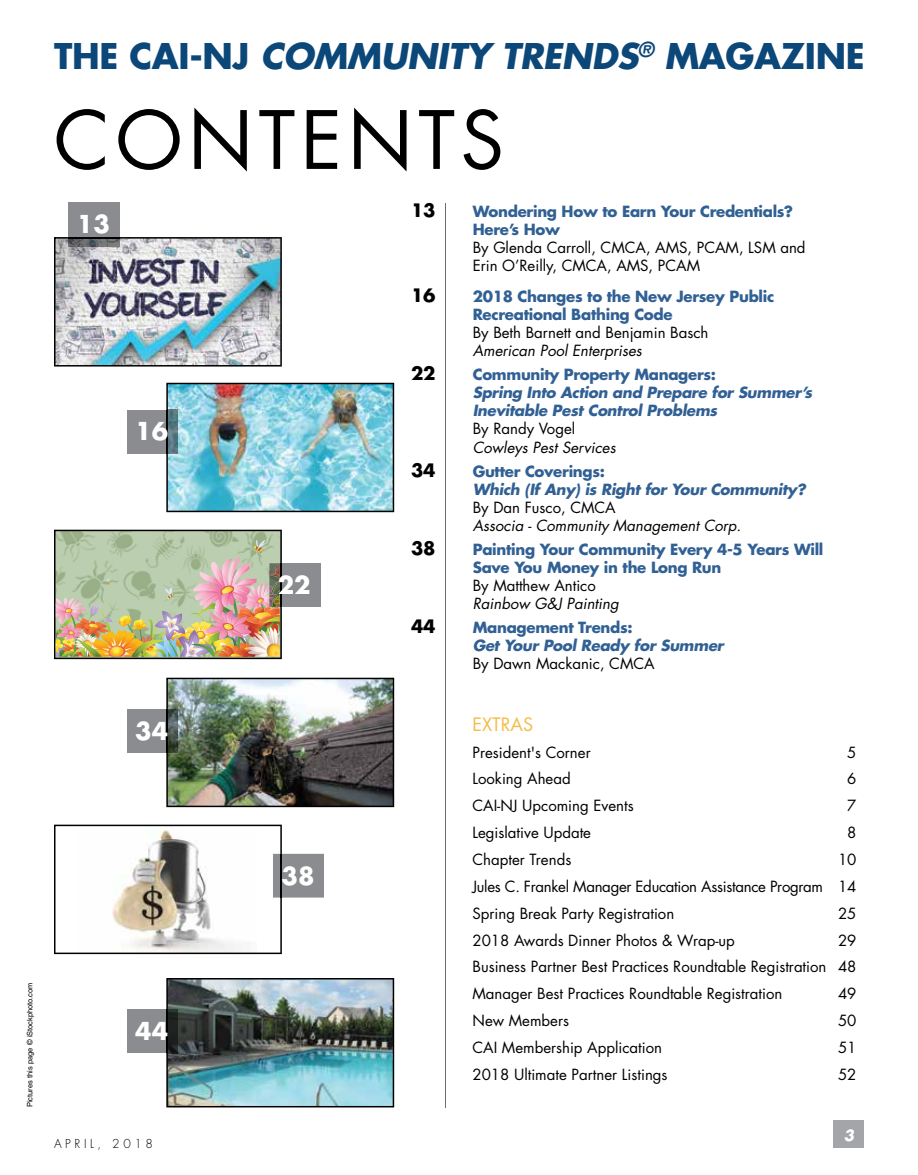
<style>
.page{position:relative;width:918px;height:1175px;background:#fff}
.page>*{position:absolute;margin:0;border:0;box-sizing:border-box;transform-origin:0 0}
.t1{font:78px "Futura Std";letter-spacing:.07em;color:#000}
.t2{font:700 34.5px "Futura Std";letter-spacing:-.01em;color:#0b4779}
.t3{font:700 24px "Futura Std";color:#fff}
.t4{font:700 18px "Futura Std";letter-spacing:-.02em;color:#000}
.t5{font:18px "Futura Std";color:#f3bd48}
.t6{font:15px/26.8px "Futura Std";color:#000;text-align:justify}
.t7{font:700 15px/18px "Futura Std";letter-spacing:-.02em;color:#316094}
.t8{font:italic 700 15px/18px "Futura Std";letter-spacing:-.02em;color:#316094}
.t9{font:italic 15px "Futura Std";color:#000}
.t10{font:italic 700 15px "Futura Std";color:#fff}
.t11{font:300 12px "Futura Std";letter-spacing:.3em;color:#000}
.t12{font:7.5px "Helvetica LT Std";color:#000}
.s1{font-style:italic}
</style>
<div class="page">
<div style="left:834px;top:1120px;width:30px;height:28px;background:#a3a5a8"></div>
<hr style="left:445px;top:202px;width:1px;height:905px;background:#6d6e71">
<img style="left:54px;top:237px;width:228px;height:129px">
<div style="left:68px;top:203px;width:51px;height:34px;background:#8a8c8f"></div>
<img style="left:68px;top:238px;width:51px;height:8px">
<hr style="left:68px;top:237px;width:51px;height:1px;background:#000">
<img style="left:166px;top:383px;width:228px;height:129px">
<div style="left:127px;top:410px;width:39px;height:43px;background:#8a8c8f"></div>
<img style="left:167px;top:410px;width:11px;height:43px">
<hr style="left:166px;top:410px;width:1px;height:43px;background:#000">
<div style="left:282px;top:563px;width:38px;height:44px;background:#8a8c8f"></div>
<img style="left:54px;top:529px;width:228px;height:130px">
<img style="left:166px;top:677px;width:228px;height:130px">
<div style="left:127px;top:709px;width:39px;height:43px;background:#8a8c8f"></div>
<img style="left:167px;top:709px;width:11px;height:43px">
<hr style="left:166px;top:709px;width:1px;height:43px;background:#000">
<svg style="left:54px;top:824px;width:270px;height:130px"></svg>
<hr style="left:280px;top:853px;width:2px;height:44px;background:#000">
<img style="left:166px;top:978px;width:228px;height:129px">
<div style="left:127px;top:1009px;width:39px;height:44px;background:#8a8c8f"></div>
<img style="left:167px;top:1009px;width:11px;height:44px">
<hr style="left:166px;top:1009px;width:1px;height:44px;background:#000">
<p class="t12" style="left:25px;top:1107px;width:126px;rotate:-90deg">Pictures this page © iStockphoto.com</p>
<h2 class="t2" style="left:54px;top:33px;width:812px">THE CAI-NJ <span class="s1">COMMUNITY TRENDS</span><sup>®</sup> MAGAZINE</h2>
<h1 class="t1" style="left:54px;top:90px;width:452px">CONTENTS</h1>
<h3 class="t3" style="left:77px;top:208px;width:34px">13</h3>
<h3 class="t3" style="left:135px;top:415px;width:34px">16</h3>
<h3 class="t3" style="left:135px;top:714px;width:34px">34</h3>
<h3 class="t3" style="left:135px;top:1015px;width:34px">44</h3>
<p class="t11" style="left:54px;top:1136px;width:100px">APRIL, 2018</p>
<h3 class="t3" style="left:278px;top:569px;width:34px">22</h3>
<h3 class="t3" style="left:282px;top:859px;width:34px">38</h3>
<p class="t4" style="left:411px;top:199px;width:26px">13</p>
<p class="t7" style="left:473px;top:203px;width:322px">Wondering How to Earn Your Credentials?<br>Here’s How</p>
<p class="t6" style="left:473px;top:239px;width:334px;line-height:18px">By Glenda Carroll, CMCA, AMS, PCAM, LSM and<br>Erin O’Reilly, CMCA, AMS, PCAM</p>
<p class="t4" style="left:411px;top:284px;width:26px">16</p>
<p class="t7" style="left:473px;top:287px;width:303px">2018 Changes to the New Jersey Public<br>Recreational Bathing Code</p>
<p class="t6" style="left:473px;top:320px;width:237px">By Beth Barnett and Benjamin Basch</p>
<p class="t9" style="left:473px;top:341px;width:171px">American Pool Enterprises</p>
<p class="t4" style="left:411px;top:362px;width:26px">22</p>
<p class="t7" style="left:473px;top:365px;width:245px">Community Property Managers:</p>
<p class="t8" style="left:473px;top:384px;width:341px">Spring Into Action and Prepare for Summer’s<br>Inevitable Pest Control Problems</p>
<p class="t6" style="left:473px;top:416px;width:104px">By Randy Vogel</p>
<p class="t9" style="left:473px;top:437px;width:144px">Cowleys Pest Services</p>
<p class="t4" style="left:411px;top:458px;width:26px">34</p>
<p class="t7" style="left:473px;top:461px;width:134px">Gutter Coverings:</p>
<p class="t8" style="left:473px;top:480px;width:334px">Which (If Any) is Right for Your Community?</p>
<p class="t6" style="left:473px;top:494px;width:145px">By Dan Fusco, CMCA</p>
<p class="t9" style="left:473px;top:515px;width:270px">Associa - Community Management Corp.</p>
<p class="t4" style="left:411px;top:536px;width:26px">38</p>
<p class="t7" style="left:473px;top:539px;width:352px">Painting Your Community Every 4-5 Years Will<br>Save You Money in the Long Run</p>
<p class="t6" style="left:473px;top:572px;width:125px">By Matthew Antico</p>
<p class="t9" style="left:473px;top:593px;width:147px">Rainbow G&amp;J Painting</p>
<p class="t4" style="left:411px;top:614px;width:26px">44</p>
<p class="t7" style="left:473px;top:617px;width:161px">Management Trends:</p>
<p class="t8" style="left:473px;top:636px;width:252px">Get Your Pool Ready for Summer</p>
<p class="t6" style="left:473px;top:650px;width:183px">By Dawn Mackanic, CMCA</p>
<p class="t5" style="left:472px;top:712px;width:62px">EXTRAS</p>
<p class="t6" style="left:472px;top:738px;width:120px">President's Corner</p>
<p class="t6" style="left:847px;top:738px;width:11px">5</p>
<p class="t6" style="left:472px;top:765px;width:100px">Looking Ahead</p>
<p class="t6" style="left:847px;top:765px;width:11px">6</p>
<p class="t6" style="left:472px;top:792px;width:163px">CAI-NJ Upcoming Events</p>
<p class="t6" style="left:847px;top:792px;width:11px">7</p>
<p class="t6" style="left:472px;top:819px;width:120px">Legislative Update</p>
<p class="t6" style="left:847px;top:819px;width:11px">8</p>
<p class="t6" style="left:472px;top:846px;width:100px">Chapter Trends</p>
<p class="t6" style="left:472px;top:846px;width:386px;text-indent:366px">10<br>Jules C. Frankel Manager Education Assistance Program 14<br>Spring Break Party Registration</p>
<p class="t6" style="left:838px;top:900px;width:20px">25</p>
<p class="t6" style="left:472px;top:926px;width:264px">2018 Awards Dinner Photos &amp; Wrap-up</p>
<p class="t6" style="left:472px;top:926px;width:385px;text-indent:366px">29<br>Business Partner Best Practices Roundtable Registration 48<br>Manager Best Practices Roundtable Registration</p>
<p class="t6" style="left:838px;top:980px;width:20px">49</p>
<p class="t6" style="left:472px;top:1007px;width:98px">New Members</p>
<p class="t6" style="left:838px;top:1007px;width:20px">50</p>
<p class="t6" style="left:472px;top:1034px;width:191px">CAI Membership Application</p>
<p class="t6" style="left:838px;top:1034px;width:20px">51</p>
<p class="t6" style="left:472px;top:1061px;width:197px">2018 Ultimate Partner Listings</p>
<p class="t6" style="left:838px;top:1061px;width:20px">52</p>
<p class="t10" style="left:844px;top:1125px;width:12px">3</p>
</div>
